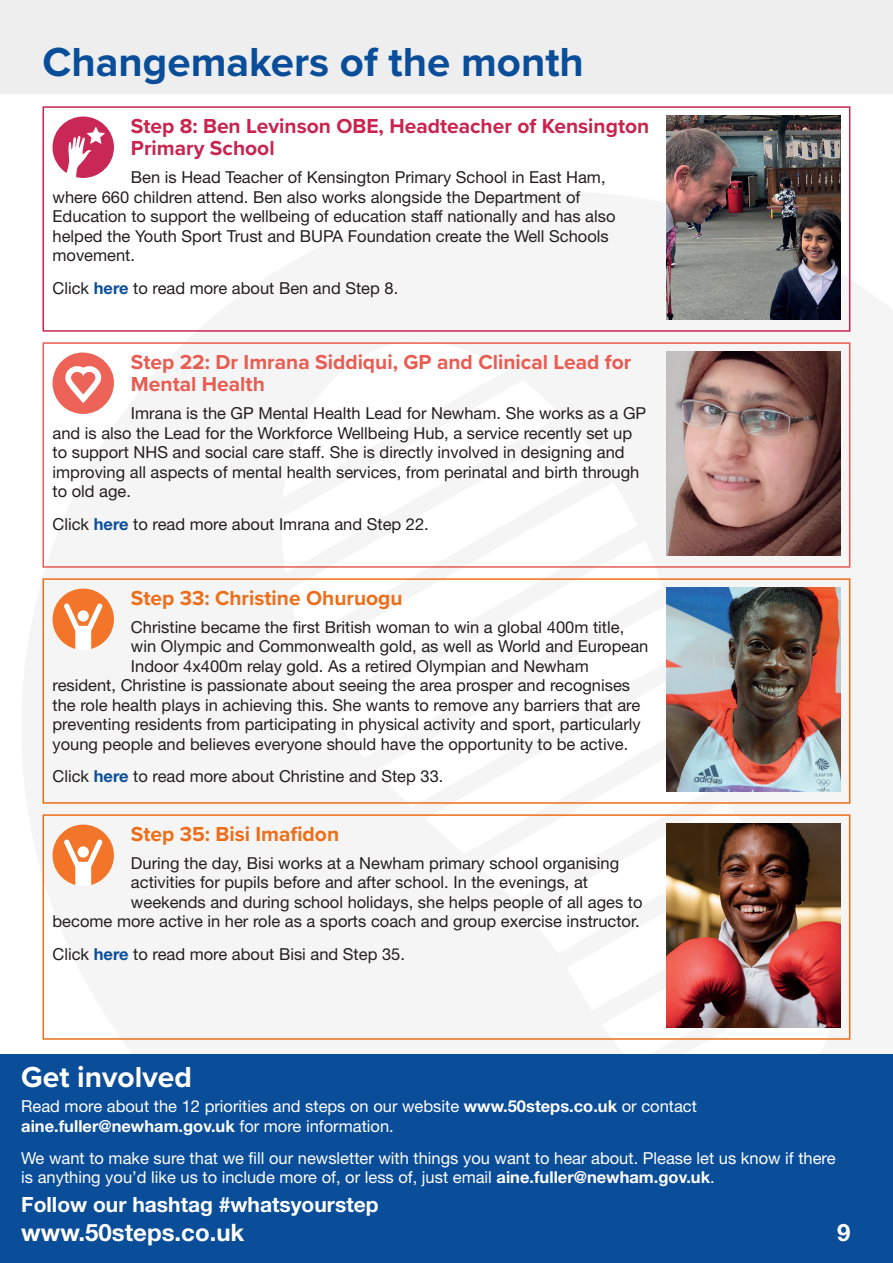
<style>
.page{position:relative;width:893px;height:1263px;background:#fff}
.page>*{position:absolute;margin:0;border:0;box-sizing:border-box;transform-origin:0 0}
.t1{font:700 42px "Proxima Nova";color:#0a4d99}
.t2{font:700 30px "Proxima Nova";color:#fff}
.Body{font:700 24px "Helvetica Neue LT Std";color:#fff}
.Step_subhead{font:700 21px/22.5px "Proxima Nova";color:#c9244f}
.Step_subhead-2{font:700 21px/22.5px "Proxima Nova";color:#e85c52}
.Step_subhead-3{font:700 21px "Proxima Nova";color:#ed6e1a}
.Body-2{font:700 21px "Helvetica Neue LT Std";color:#fff}
.Body-3{font:16.5px/19.5px "Helvetica Neue LT Std";color:#231f20}
.Body-4{font:16.5px/19.5px "Helvetica Neue LT Std";color:#fff}
.s1{font-weight:700;color:#0a4d99}
.s2{font-weight:700}
</style>
<div class="page">
<svg style="left:666px;top:904px;width:185px;height:136px"></svg>
<div style="left:0;top:0;width:893px;height:94px;background:#eeeeef"></div>
<div style="left:0;top:1054px;width:893px;height:209px;background:#0a4d99"></div>
<div style="left:43px;top:342px;width:807px;height:226px;border:2px solid #e85c52"></div>
<img style="left:666px;top:351px;width:174px;height:205px">
<div style="left:53px;top:352px;width:61px;height:62px;background:#ed6357;border-radius:50%"></div>
<svg style="left:65px;top:366px;width:37px;height:37px"></svg>
<div style="left:43px;top:106px;width:807px;height:226px;border:2px solid #c9244f"></div>
<img style="left:666px;top:115px;width:174px;height:205px">
<svg style="left:53px;top:117px;width:61px;height:61px"></svg>
<div style="left:43px;top:578px;width:807px;height:226px;border:2px solid #ed6e1a"></div>
<img style="left:666px;top:587px;width:174px;height:204px">
<svg style="left:53px;top:588px;width:61px;height:61px"></svg>
<div style="left:43px;top:814px;width:807px;height:226px;border:2px solid #ed6e1a"></div>
<img style="left:666px;top:823px;width:174px;height:204px">
<svg style="left:53px;top:824px;width:61px;height:61px"></svg>
<p class="t1" style="left:43px;top:30px;width:543px">Changemakers of the month</p>
<p class="Step_subhead" style="left:131px;top:114px;width:520px">Step 8: Ben Levinson OBE, Headteacher of Kensington<br>Primary School</p>
<p class="Body-3" style="left:53px;top:168px;width:564px;text-indent:78px">Ben is Head Teacher of Kensington Primary School in East Ham, where 660 children attend. Ben also works alongside the Department of Education to support the wellbeing of education staff nationally and has also helped the Youth Sport Trust and BUPA Foundation create the Well Schools movement.</p>
<p class="Body-3" style="left:53px;top:278px;width:347px">Click <span class="s1">here</span> to read more about Ben and Step 8.</p>
<p class="Step_subhead-2" style="left:131px;top:350px;width:502px">Step 22: Dr Imrana Siddiqui, GP and Clinical Lead for<br>Mental Health</p>
<p class="Body-3" style="left:53px;top:404px;width:595px;text-indent:78px">Imrana is the GP Mental Health Lead for Newham. She works as a GP and is also the Lead for the Workforce Wellbeing Hub, a service recently set up to support NHS and social care staff. She is directly involved in designing and improving all aspects of mental health services, from perinatal and birth through to old age.</p>
<p class="Body-3" style="left:53px;top:514px;width:378px">Click <span class="s1">here</span> to read more about Imrana and Step 22.</p>
<p class="Step_subhead-3" style="left:131px;top:582px;width:273px">Step 33: Christine Ohuruogu</p>
<p class="Body-3" style="left:131px;top:617px;width:495px">Christine became the first British woman to win a global 400m title,</p>
<p class="Body-3" style="left:131px;top:637px;width:519px">win Olympic and Commonwealth gold, as well as World and European</p>
<p class="Body-3" style="left:131px;top:656px;width:459px">Indoor 4x400m relay gold. As a retired Olympian and Newham</p>
<p class="Body-3" style="left:53px;top:676px;width:579px">resident, Christine is passionate about seeing the area prosper and recognises</p>
<p class="Body-3" style="left:53px;top:695px;width:589px">the role health plays in achieving this. She wants to remove any barriers that are</p>
<p class="Body-3" style="left:53px;top:715px;width:590px">preventing residents from participating in physical activity and sport, particularly</p>
<p class="Body-3" style="left:53px;top:734px;width:577px">young people and believes everyone should have the opportunity to be active.</p>
<p class="Body-3" style="left:53px;top:766px;width:392px">Click <span class="s1">here</span> to read more about Christine and Step 33.</p>
<p class="Step_subhead-3" style="left:131px;top:818px;width:210px">Step 35: Bisi Imafidon</p>
<p class="Body-3" style="left:131px;top:853px;width:490px">During the day, Bisi works at a Newham primary school organising</p>
<p class="Body-3" style="left:131px;top:873px;width:459px">activities for pupils before and after school. In the evenings, at</p>
<p class="Body-3" style="left:131px;top:892px;width:513px">weekends and during school holidays, she helps people of all ages to</p>
<p class="Body-3" style="left:53px;top:912px;width:589px">become more active in her role as a sports coach and group exercise instructor.</p>
<p class="Body-3" style="left:53px;top:944px;width:354px">Click <span class="s1">here</span> to read more about Bisi and Step 35.</p>
<p class="t2" style="left:21px;top:1054px;width:172px">Get involved</p>
<p class="Body-4" style="left:21px;top:1096px;width:677px">Read more about the 12 priorities and steps on our website <span class="s2">www.50steps.co.uk</span> or contact <span class="s2">aine.fuller@newham.gov.uk</span> for more information.</p>
<p class="Body-4" style="left:21px;top:1148px;width:816px">We want to make sure that we fill our newsletter with things you want to hear about. Please let us know if there is anything you’d like us to include more of, or less of, just email <span class="s2">aine.fuller@newham.gov.uk</span>.</p>
<p class="Body-2" style="left:21px;top:1191px;width:359px">Follow our hashtag #whatsyourstep</p>
<p class="Body" style="left:21px;top:1217px;width:225px">www.50steps.co.uk</p>
<p class="Body" style="left:837px;top:1217px;width:15px">9</p>
</div>
